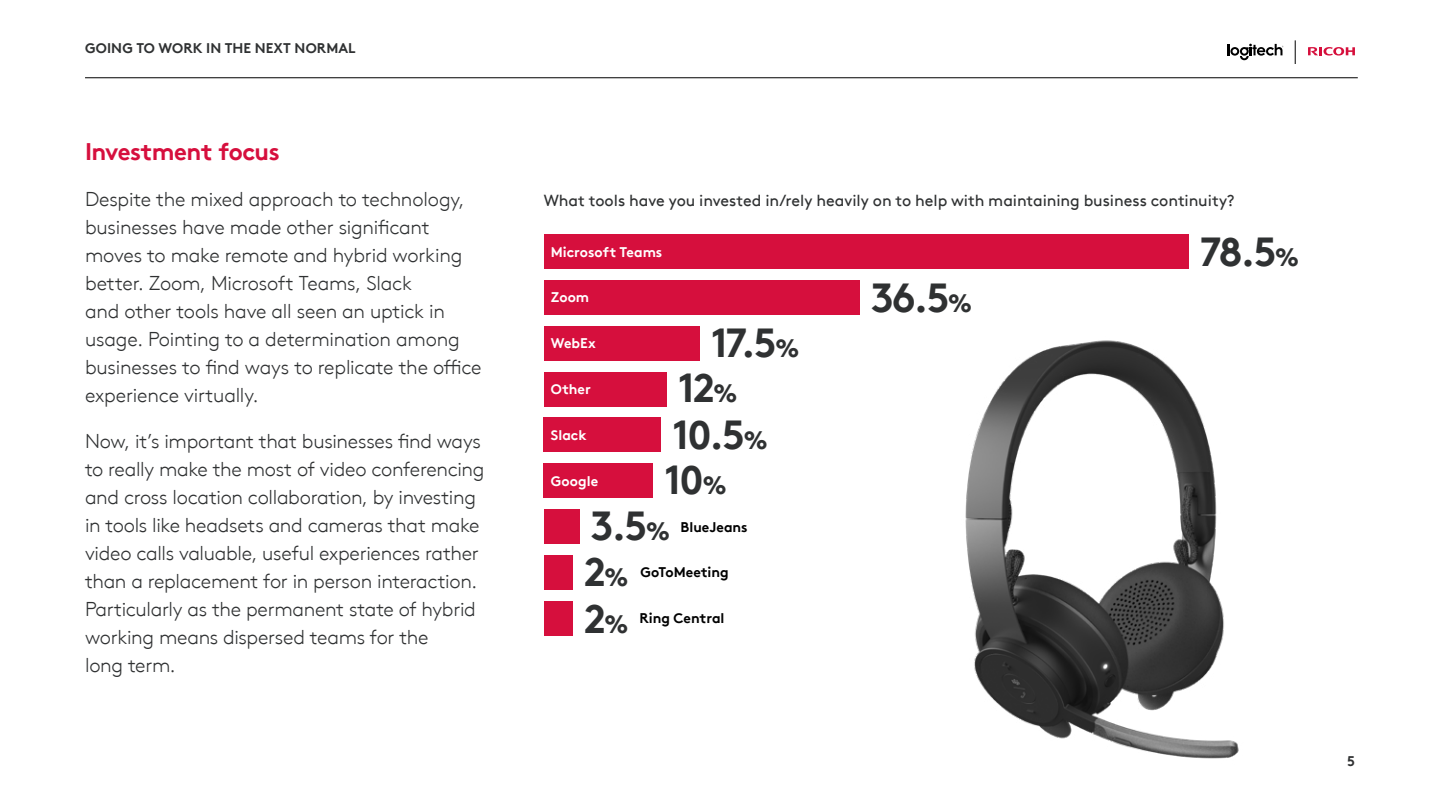
<style>
.page{position:relative;width:1440px;height:811px;background:#fff}
.page>*{position:absolute;margin:0;border:0;box-sizing:border-box;transform-origin:0 0}
.t1{font:700 40.4px "Brown";letter-spacing:-.055em;color:#2f3132}
.t2{font:700 24px "Brown";letter-spacing:-.025em;color:#d60f3d}
.t3{font:300 20px/28px "Brown";letter-spacing:-.015em;color:#2f3132}
.t4{font:16px "Brown";letter-spacing:-.005em;color:#2f3132}
.t5{font:700 14px "Brown";color:#fff}
.t6{font:700 14px "Brown";color:#000}
.t7{font:700 14px "Brown";letter-spacing:.01em;color:#2f3132}
.s1{font-size:25.4px}
.s2{font-size:40.4px;color:#2f3132}
.s3{font-size:25.4px;color:#2f3132}
</style>
<div class="page">
<div style="left:544px;top:280px;width:315px;height:34px;background:#d60f3d"></div>
<div style="left:544px;top:234px;width:644px;height:34px;background:#d60f3d"></div>
<div style="left:544px;top:463px;width:109px;height:34px;background:#d60f3d"></div>
<div style="left:544px;top:555px;width:29px;height:34px;background:#d60f3d"></div>
<div style="left:544px;top:418px;width:117px;height:34px;background:#d60f3d"></div>
<div style="left:544px;top:509px;width:35px;height:34px;background:#d60f3d"></div>
<div style="left:544px;top:601px;width:29px;height:34px;background:#d60f3d"></div>
<div style="left:544px;top:326px;width:156px;height:34px;background:#d60f3d"></div>
<div style="left:544px;top:372px;width:123px;height:34px;background:#d60f3d"></div>
<img style="left:965px;top:340px;width:274px;height:419px">
<hr style="left:85px;top:77px;width:1273px;height:1px;background:#000">
<svg style="left:1295px;top:40px;width:1px;height:24px"></svg>
<svg style="left:1228px;top:44px;width:55px;height:16px"></svg>
<svg style="left:1308px;top:47px;width:47px;height:9px"></svg>
<p class="t7" style="left:85px;top:37px;width:272px">GOING TO WORK IN THE NEXT NORMAL</p>
<p class="t2" style="left:85px;top:132px;width:196px">Investment focus</p>
<p class="t3" style="left:85px;top:183px;width:398px">Despite the mixed approach to technology, businesses have made other significant moves to make remote and hybrid working better. Zoom, Microsoft Teams, Slack<br>and other tools have all seen an uptick in usage. Pointing to a determination among businesses to find ways to replicate the office experience virtually.</p>
<p class="t3" style="left:85px;top:425px;width:401px">Now, it’s important that businesses find ways to really make the most of video conferencing and cross location collaboration, by investing in tools like headsets and cameras that make video calls valuable, useful experiences rather than a replacement for in person interaction.<br>Particularly as the permanent state of hybrid working means dispersed teams for the<br>long term.</p>
<p class="t4" style="left:544px;top:188px;width:692px">What tools have you invested in/rely heavily on to help with maintaining business continuity?</p>
<p class="t5" style="left:551px;top:240px;width:113px">Microsoft Teams</p>
<h1 class="t1" style="left:1200px;top:219px;width:101px">78.5<span class="s1">%</span></h1>
<p class="t5" style="left:551px;top:286px;width:40px">Zoom</p>
<h1 class="t1" style="left:871px;top:265px;width:103px">36.5<span class="s1">%</span></h1>
<p class="t5" style="left:551px;top:332px;width:46px">WebEx</p>
<h1 class="t1" style="left:711px;top:310px;width:90px">17.5<span class="s1">%</span></h1>
<p class="t5" style="left:551px;top:378px;width:42px">Other</p>
<h1 class="t1" style="left:678px;top:355px;width:61px">12<span class="s1">%</span></h1>
<p class="t5" style="left:551px;top:424px;width:37px">Slack</p>
<h1 class="t1" style="left:672px;top:402px;width:97px">10.5<span class="s1">%</span></h1>
<p class="t5" style="left:551px;top:469px;width:49px">Google</p>
<h1 class="t1" style="left:664px;top:447px;width:64px">10<span class="s1">%</span></h1>
<p class="t6" style="left:591px;top:515px;width:159px"><span class="s2">3.5</span><span class="s3">%</span> BlueJeans</p>
<p class="t6" style="left:584px;top:561px;width:146px"><span class="s2">2</span><span class="s3">%</span> GoToMeeting</p>
<p class="t6" style="left:584px;top:607px;width:142px"><span class="s2">2</span><span class="s3">%</span> Ring Central</p>
<p class="t7" style="left:1347px;top:750px;width:9px">5</p>
</div>
